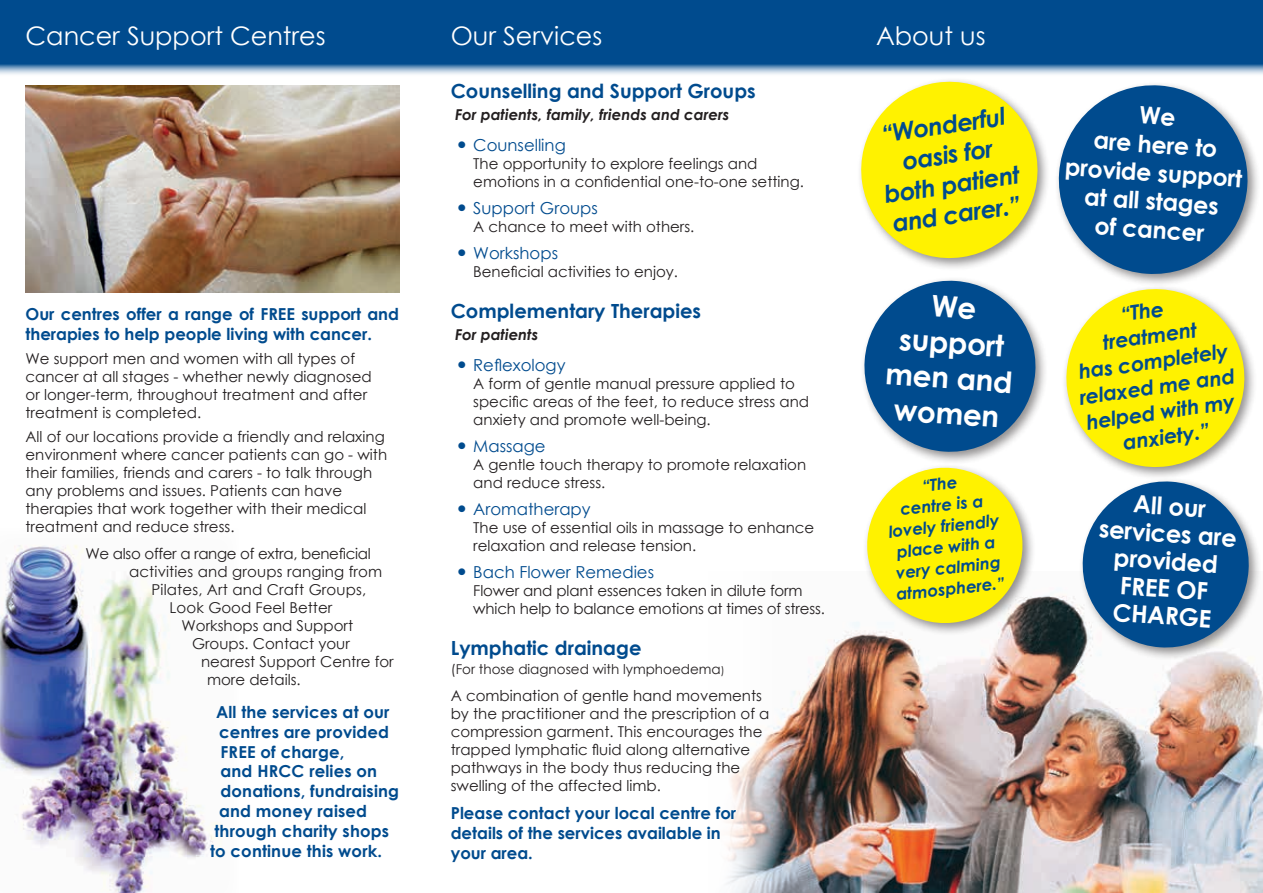
<style>
.page{position:relative;width:1263px;height:893px;background:#fff}
.page>*{position:absolute;margin:0;border:0;box-sizing:border-box;transform-origin:0 0}
.t1{font:700 29.55px/35.4px "Century Gothic";color:#fff;text-align:center}
.t2{font:25.5px "Century Gothic";color:#fff}
.t3{font:italic 700 24.15px/30px "Century Gothic";color:#004b8e;text-align:center}
.t4{font:700 24.15px/27.5px "Century Gothic";color:#fff;text-align:center}
.t5{font:700 23.7px/28.5px "Century Gothic";color:#fff;text-align:center}
.t6{font:italic 700 20.4px/25.5px "Century Gothic";color:#004b8e;text-align:center}
.t7{font:700 19.5px "Century Gothic";color:#004b8e}
.t8{font:700 16.5px/19.8px "Century Gothic";color:#004b8e}
.t9{font:16.5px "Century Gothic";color:#004b8e}
.t10{font:italic 700 16.5px/21px "Century Gothic";color:#004b8e;text-align:center}
.t11{font:15px/18px "Century Gothic";color:#231f20}
.t12{font:italic 700 15px "Century Gothic";color:#231f20}
.t13{font:15px "Century Gothic";letter-spacing:-.02em;color:#231f20}
.t14{font:13.5px "Century Gothic";color:#231f20}
.s1{font-weight:700;font-size:22.5px}
.s2{font-size:10.5px}
</style>
<div class="page">
<div style="left:1054px;top:81px;width:207px;height:206px;background:#231f20;opacity:.5"></div>
<svg style="left:1055px;top:82px;width:196px;height:195px"></svg>
<img style="left:727px;top:595px;width:536px;height:298px">
<svg style="left:0;top:0;width:1263px;height:75px;background:#165a97"></svg>
<div style="left:856px;top:77px;width:195px;height:194px;background:#231f20;opacity:.5"></div>
<svg style="left:856px;top:77px;width:188px;height:187px"></svg>
<div style="left:1061px;top:284px;width:196px;height:196px;background:#fff"></div>
<div style="left:862px;top:463px;width:174px;height:173px;background:#231f20;opacity:.5"></div>
<svg style="left:863px;top:465px;width:163px;height:162px"></svg>
<img style="left:0;top:545px;width:219px;height:348px">
<img style="left:26px;top:85px;width:374px;height:207px">
<div style="left:1078px;top:477px;width:184px;height:184px;background:#231f20;opacity:.5"></div>
<svg style="left:1060px;top:283px;width:192px;height:367px"></svg>
<div style="left:859px;top:276px;width:190px;height:189px;background:#231f20;opacity:.5"></div>
<svg style="left:861px;top:278px;width:177px;height:177px"></svg>
<h2 class="t2" style="left:26px;top:18px;width:302px">Cancer Support Centres</h2>
<p class="t8" style="left:26px;top:303px;width:375px">Our centres offer a range of FREE support and therapies to help people living with cancer.</p>
<p class="t11" style="left:26px;top:349px;width:348px">We support men and women with all types of cancer at all stages - whether newly diagnosed or longer-term, throughout treatment and after treatment is completed.</p>
<p class="t11" style="left:26px;top:427px;width:363px">All of our locations provide a friendly and relaxing environment where cancer patients can go - with their families, friends and carers - to talk through any problems and issues. Patients can have therapies that work together with their medical treatment and reduce stress.</p>
<p class="t13" style="left:86px;top:543px;width:287px">We also offer a range of extra, beneficial</p>
<p class="t11" style="left:129px;top:562px;width:255px">activities and groups ranging from</p>
<p class="t11" style="left:152px;top:580px;width:216px">Pilates, Art and Craft Groups,</p>
<p class="t11" style="left:170px;top:598px;width:164px">Look Good Feel Better</p>
<p class="t11" style="left:182px;top:616px;width:173px">Workshops and Support</p>
<p class="t11" style="left:192px;top:634px;width:159px">Groups. Contact your</p>
<p class="t11" style="left:201px;top:652px;width:194px">nearest Support Centre for</p>
<p class="t11" style="left:207px;top:671px;width:95px">more details.</p>
<p class="t8" style="left:216px;top:701px;width:175px">All the services at our</p>
<p class="t8" style="left:219px;top:721px;width:172px">centres are provided</p>
<p class="t8" style="left:221px;top:741px;width:125px">FREE of charge,</p>
<p class="t8" style="left:221px;top:761px;width:158px">and HRCC relies on</p>
<p class="t8" style="left:221px;top:781px;width:180px">donations, fundraising</p>
<p class="t8" style="left:219px;top:800px;width:150px">and money raised</p>
<p class="t8" style="left:215px;top:820px;width:176px">through charity shops</p>
<p class="t8" style="left:210px;top:840px;width:174px">to continue this work.</p>
<h2 class="t2" style="left:451px;top:18px;width:153px">Our Services</h2>
<h3 class="t7" style="left:451px;top:76px;width:306px">Counselling and Support Groups</h3>
<p class="t12" style="left:455px;top:103px;width:276px">For patients, family, friends and carers</p>
<p class="t9" style="left:455px;top:134px;width:112px"><span class="s1">•</span> Counselling</p>
<p class="t11" style="left:473px;top:155px;width:332px">The opportunity to explore feelings and emotions in a confidential one-to-one setting.</p>
<p class="t9" style="left:455px;top:197px;width:144px"><span class="s1">•</span> Support Groups</p>
<p class="t11" style="left:473px;top:218px;width:223px">A chance to meet with others.</p>
<p class="t9" style="left:455px;top:242px;width:105px"><span class="s1">•</span> Workshops</p>
<p class="t11" style="left:473px;top:263px;width:206px">Beneficial activities to enjoy.</p>
<h3 class="t7" style="left:451px;top:296px;width:252px">Complementary Therapies</h3>
<p class="t12" style="left:455px;top:323px;width:85px">For patients</p>
<p class="t9" style="left:455px;top:354px;width:112px"><span class="s1">•</span> Reflexology</p>
<p class="t11" style="left:473px;top:375px;width:337px">A form of gentle manual pressure applied to specific areas of the feet, to reduce stress and anxiety and promote well-being.</p>
<p class="t9" style="left:455px;top:435px;width:92px"><span class="s1">•</span> Massage</p>
<p class="t11" style="left:473px;top:456px;width:334px">A gentle touch therapy to promote relaxation and reduce stress.</p>
<p class="t9" style="left:455px;top:498px;width:137px"><span class="s1">•</span> Aromatherapy</p>
<p class="t11" style="left:473px;top:519px;width:343px">The use of essential oils in massage to enhance relaxation and release tension.</p>
<p class="t9" style="left:455px;top:561px;width:201px"><span class="s1">•</span> Bach Flower Remedies</p>
<p class="t11" style="left:473px;top:582px;width:353px">Flower and plant essences taken in dilute form which help to balance emotions at times of stress.</p>
<h3 class="t7" style="left:451px;top:633px;width:192px">Lymphatic drainage</h3>
<p class="t14" style="left:451px;top:660px;width:275px">(For those diagnosed with lymphoedema<span class="s2">)</span></p>
<p class="t11" style="left:451px;top:686px;width:320px">A combination of gentle hand movements by the practitioner and the prescription of a compression garment. This encourages the trapped lymphatic fluid along alternative pathways in the body thus reducing the swelling of the affected limb.</p>
<p class="t8" style="left:451px;top:802px;width:287px">Please contact your local centre for details of the services available in your area.</p>
<h2 class="t2" style="left:876px;top:18px;width:111px">About us</h2>
<h3 class="t3" style="left:873px;top:120px;width:138px;rotate:-9deg">“Wonderful oasis for both patient and carer.”</h3>
<h3 class="t5" style="left:1070px;top:94px;width:179px;rotate:4deg">We<br>are here to provide support at all stages<br>of cancer</h3>
<h1 class="t1" style="left:892px;top:284px;width:129px;rotate:4deg">We support men and women</h1>
<p class="t10" style="left:883px;top:479px;width:113px;rotate:-6deg">“The<br>centre is a lovely friendly place with a very calming atmosphere.”</p>
<h3 class="t6" style="left:1067px;top:308px;width:158px;rotate:-8deg">“The<br>treatment<br>has completely relaxed me and helped with my anxiety.”</h3>
<h3 class="t4" style="left:1102px;top:486px;width:140px;rotate:4deg">All our services are provided<br>FREE OF<br>CHARGE</h3>
</div>
